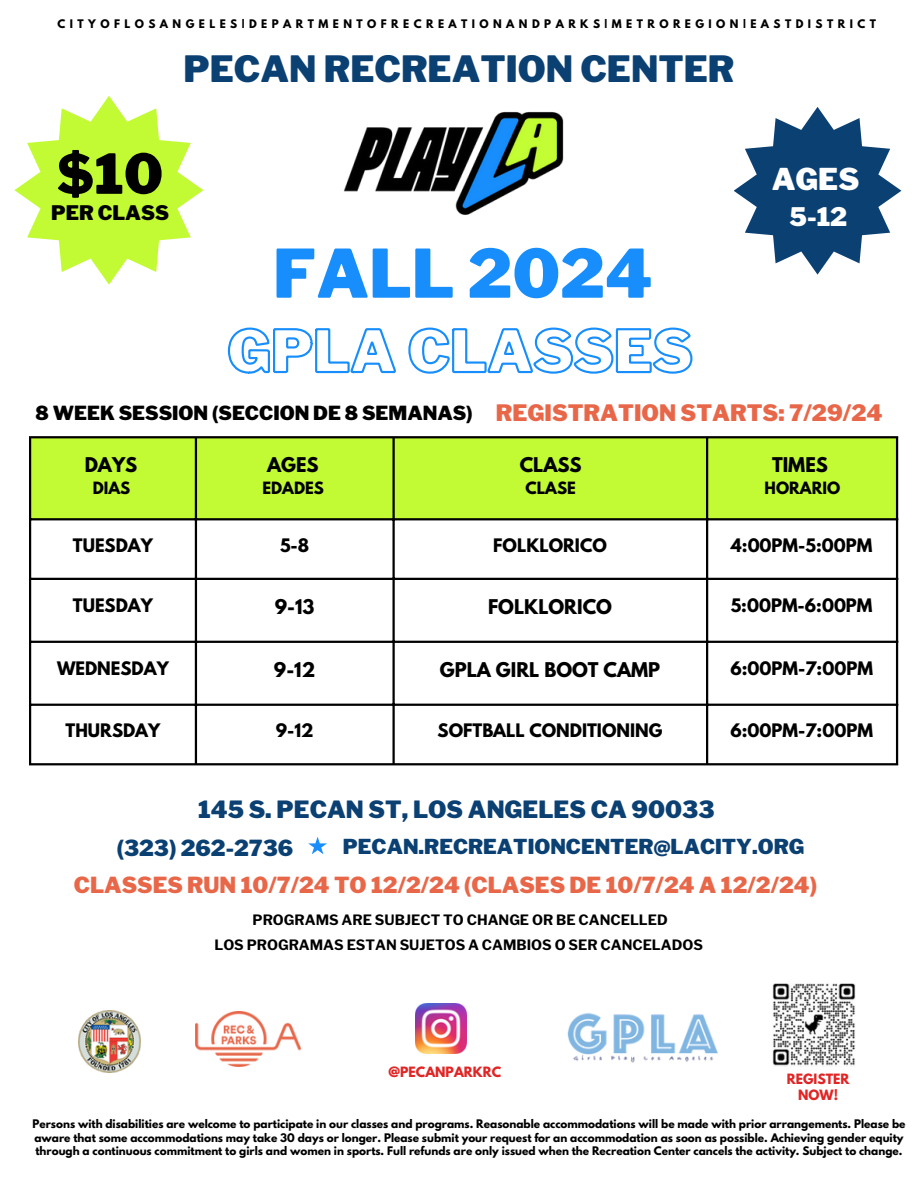
<style>
.page{position:relative;width:918px;height:1188px;background:#fff}
.page>*{position:absolute;margin:0;border:0;box-sizing:border-box;transform-origin:0 0}
.t1{font:900 66.3px "Libre Franklin";color:#178efb}
.t2{font:900 54.6px "Libre Franklin";color:#000}
.t3{font:900 36px "Libre Franklin";color:#0b4073}
.t4{font:900 29.85px "Libre Franklin";color:#fff}
.t5{font:900 25.35px "Libre Franklin";color:#fff}
.t6{font:900 23.55px "Libre Franklin";color:#0b4073}
.t7{font:900 22.5px "Libre Franklin";color:#e86749}
.t8{font:900 22.05px "Libre Franklin";color:#e86749}
.t9{font:900 22.05px "Libre Franklin";color:#0b4073}
.t10{font:900 20.4px "Libre Franklin";color:#0b4073}
.t11{font:900 19.95px "Libre Franklin";color:#000}
.t12{font:900 19.35px "Libre Franklin";color:#000}
.t13{font:700 18px "League Spartan";color:#000}
.t14{font:700 16.5px "League Spartan";color:#000}
.t15{font:700 15px "League Spartan";color:#000}
.t16{font:700 14.1px/24.8px "Libre Franklin";color:#000;text-align:center}
.t17{font:700 12.6px/15.8px "League Spartan";color:#e12424;text-align:center}
.t18{font:700 10.5px/13.5px "League Spartan";color:#000}
.t19{font:700 10.5px "League Spartan";letter-spacing:.425em;color:#000}
</style>
<div class="page">
<div style="left:31px;top:438px;width:865px;height:80px;background:#c2fb34"></div>
<hr style="left:29px;top:438px;width:2px;height:325px;background:#000">
<hr style="left:195px;top:438px;width:2px;height:325px;background:#000">
<hr style="left:392px;top:438px;width:3px;height:325px;background:#000">
<hr style="left:706px;top:438px;width:2px;height:325px;background:#000">
<hr style="left:896px;top:438px;width:2px;height:325px;background:#000">
<hr style="left:29px;top:436px;width:869px;height:2px;background:#000">
<hr style="left:29px;top:518px;width:869px;height:2px;background:#000">
<hr style="left:29px;top:578px;width:869px;height:2px;background:#000">
<hr style="left:29px;top:641px;width:869px;height:2px;background:#000">
<hr style="left:29px;top:704px;width:869px;height:2px;background:#000">
<hr style="left:29px;top:763px;width:869px;height:2px;background:#000">
<img style="left:343px;top:111px;width:221px;height:104px">
<svg style="left:14px;top:96px;width:189px;height:189px"></svg>
<svg style="left:228px;top:328px;width:465px;height:46px"></svg>
<img style="left:196px;top:1011px;width:104px;height:55px">
<img style="left:773px;top:984px;width:82px;height:82px">
<img style="left:567px;top:1013px;width:151px;height:50px">
<img style="left:79px;top:1010px;width:62px;height:62px">
<svg style="left:308px;top:837px;width:19px;height:17px"></svg>
<img style="left:416px;top:1003px;width:50px;height:51px">
<svg style="left:734px;top:107px;width:167px;height:168px"></svg>
<h5 class="t19" style="left:57px;top:18px;width:820px">CITYOFLOSANGELES|DEPARTMENTOFRECREATIONANDPARKS|METROREGION|EASTDISTRICT</h5>
<p class="t3" style="left:183px;top:47px;width:553px">PECAN RECREATION CENTER</p>
<p class="t2" style="left:57px;top:141px;width:108px">$10</p>
<p class="t11" style="left:51px;top:200px;width:119px">PER CLASS</p>
<p class="t1" style="left:273px;top:234px;width:381px">FALL 2024</p>
<p class="t4" style="left:772px;top:161px;width:89px">AGES</p>
<p class="t5" style="left:790px;top:201px;width:59px">5-12</p>
<p class="t12" style="left:36px;top:401px;width:439px">8 WEEK SESSION (SECCION DE 8 SEMANAS)</p>
<h4 class="t7" style="left:496px;top:399px;width:388px">REGISTRATION STARTS: 7/29/24</h4>
<p class="t13" style="left:85px;top:456px;width:54px">DAYS</p>
<h6 class="t15" style="left:93px;top:480px;width:39px">DIAS</h6>
<p class="t13" style="left:267px;top:456px;width:53px">AGES</p>
<p class="t15" style="left:263px;top:480px;width:63px">EDADES</p>
<p class="t13" style="left:520px;top:456px;width:64px">CLASS</p>
<p class="t15" style="left:526px;top:480px;width:52px">CLASE</p>
<p class="t13" style="left:772px;top:456px;width:57px">TIMES</p>
<p class="t15" style="left:765px;top:480px;width:77px">HORARIO</p>
<p class="t14" style="left:73px;top:537px;width:81px">TUESDAY</p>
<p class="t14" style="left:280px;top:537px;width:31px">5-8</p>
<p class="t14" style="left:493px;top:537px;width:115px">FOLKLORICO</p>
<p class="t14" style="left:731px;top:537px;width:143px">4:00PM-5:00PM</p>
<p class="t14" style="left:73px;top:598px;width:81px">TUESDAY</p>
<h4 class="t13" style="left:275px;top:598px;width:41px">9-13</h4>
<p class="t13" style="left:488px;top:598px;width:126px">FOLKLORICO</p>
<p class="t14" style="left:731px;top:598px;width:143px">5:00PM-6:00PM</p>
<p class="t14" style="left:57px;top:661px;width:113px">WEDNESDAY</p>
<p class="t13" style="left:274px;top:661px;width:43px">9-12</p>
<p class="t13" style="left:440px;top:661px;width:222px">GPLA GIRL BOOT CAMP</p>
<p class="t14" style="left:730px;top:661px;width:144px">6:00PM-7:00PM</p>
<p class="t14" style="left:66px;top:722px;width:96px">THURSDAY</p>
<p class="t14" style="left:276px;top:722px;width:39px">9-12</p>
<p class="t14" style="left:438px;top:722px;width:226px">SOFTBALL CONDITIONING</p>
<p class="t14" style="left:730px;top:722px;width:144px">6:00PM-7:00PM</p>
<h4 class="t6" style="left:198px;top:795px;width:518px">145 S. PECAN ST, LOS ANGELES CA 90033</h4>
<p class="t9" style="left:117px;top:835px;width:178px">(323) 262-2736</p>
<p class="t10" style="left:343px;top:835px;width:463px">PECAN.RECREATIONCENTER@LACITY.ORG</p>
<p class="t8" style="left:74px;top:872px;width:745px">CLASSES RUN 10/7/24 TO 12/2/24 (CLASES DE 10/7/24 A 12/2/24)</p>
<p class="t16" style="left:214px;top:908px;width:490px">PROGRAMS ARE SUBJECT TO CHANGE OR BE CANCELLED<br>LOS PROGRAMAS ESTAN SUJETOS A CAMBIOS O SER CANCELADOS</p>
<p class="t17" style="left:389px;top:1065px;width:114px">@PECANPARKRC</p>
<p class="t17" style="left:787px;top:1073px;width:64px">REGISTER<br>NOW!</p>
<h6 class="t18" style="left:32px;top:1119px;width:875px">Persons with disabilities are welcome to participate in our classes and programs. Reasonable accommodations will be made with prior arrangements. Please be aware that some accommodations may take 30 days or longer. Please submit your request for an accommodation as soon as possible. Achieving gender equity through a continuous commitment to girls and women in sports. Full refunds are only issued when the Recreation Center cancels the activity. Subject to change.</h6>
</div>
